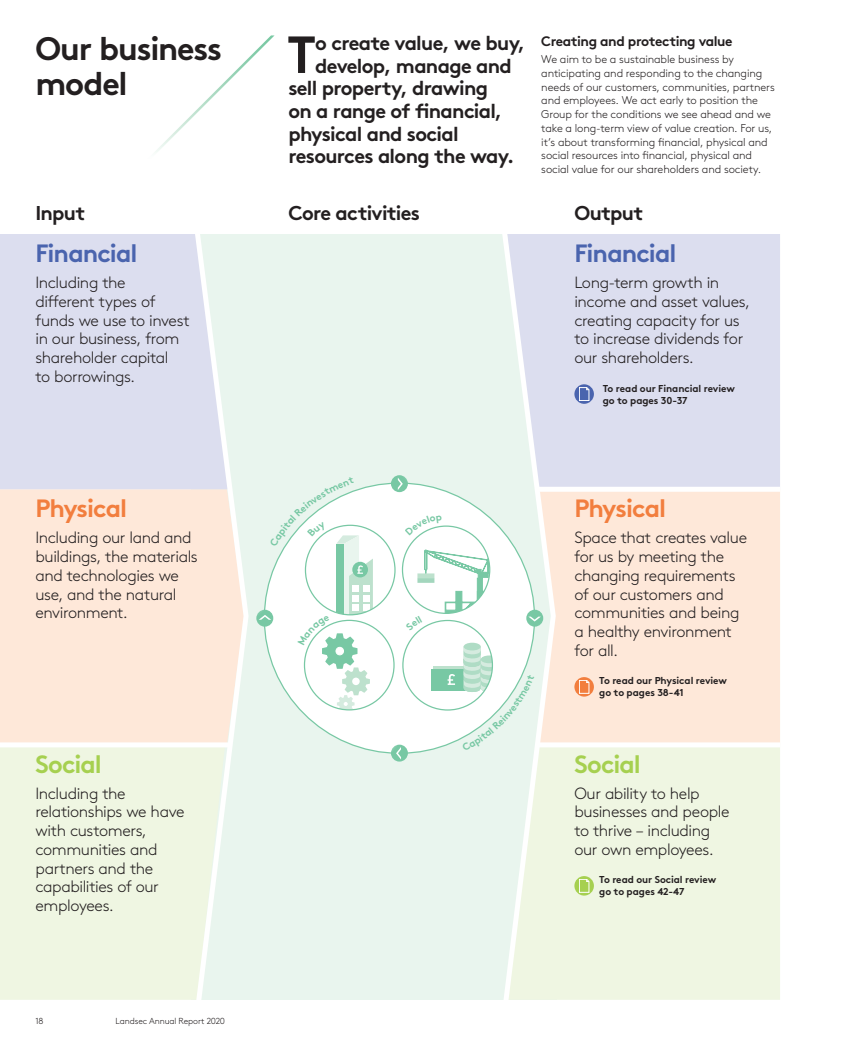
<style>
.page{position:relative;width:851px;height:1053px;background:#fff}
.page>*{position:absolute;margin:0;border:0;box-sizing:border-box;transform-origin:0 0}
._04_Standfirst_Drop{font:700 52.12px "Brown Std";color:#231f20}
._02_Page_header{font:700 32.5px/35px "Brown Std";letter-spacing:-.035em;color:#231f20}
._20_Business_model_h{font:700 25px "Brown Std";letter-spacing:-.035em;color:#4a64ae}
._20_Business_model_h-2{font:700 25px "Brown Std";letter-spacing:-.04em;color:#f27e3e}
._20_Business_model_h-3{font:700 25px "Brown Std";letter-spacing:-.035em;color:#a6d050}
._04_Standfirst_Drop-2{font:700 20px "Brown Std";letter-spacing:-.03em;color:#231f20}
._11_Stat_1_header{font:700 20px "Brown Std";letter-spacing:-.035em;color:#231f20}
._21_Business_model_t{font:300 16.25px/18.8px "Brown Std";letter-spacing:-.025em;color:#231f20}
._11_Subhead_2{font:700 13.75px "Brown Std";letter-spacing:-.03em;color:#231f20}
._01_Body_copy{font:300 11.25px/13.8px "Brown Std";letter-spacing:-.01em;color:#231f20}
._18_Read_more{font:700 10px/11.9px "Brown Std";letter-spacing:-.005em;color:#231f20}
.t1{font:300 8.75px "Brown Std";letter-spacing:-.01em;color:#231f20}
</style>
<div class="page">
<div style="left:191px;top:234px;width:365px;height:765px;background:#e9f5ee"></div>
<div style="left:0;top:747px;width:191px;height:252px;background:#eff6e2"></div>
<div style="left:0;top:489px;width:191px;height:253px;background:#fee8d9"></div>
<div style="left:0;top:234px;width:191px;height:255px;background:#dcdeef"></div>
<div style="left:558px;top:492px;width:222px;height:250px;background:#fee8d9"></div>
<div style="left:558px;top:234px;width:222px;height:252px;background:#dcdeef"></div>
<div style="left:558px;top:747px;width:222px;height:252px;background:#eff6e2"></div>
<svg style="left:155px;top:35px;width:119px;height:117px"></svg>
<svg style="left:574px;top:384px;width:20px;height:20px"></svg>
<svg style="left:579px;top:387px;width:10px;height:14px"></svg>
<svg style="left:574px;top:677px;width:20px;height:19px"></svg>
<svg style="left:579px;top:680px;width:10px;height:13px"></svg>
<svg style="left:574px;top:876px;width:20px;height:19px"></svg>
<svg style="left:579px;top:879px;width:10px;height:13px"></svg>
<div style="left:264px;top:483px;width:270px;height:270px;background:#fff;border-radius:50%"></div>
<div style="left:433px;top:666px;width:41px;height:21px;background:#bde1cd"></div>
<div style="left:430px;top:669px;width:42px;height:21px;background:#78c8a4"></div>
<svg style="left:447px;top:674px;width:8px;height:11px"></svg>
<svg style="left:463px;top:642px;width:17px;height:8px"></svg>
<svg style="left:256px;top:609px;width:17px;height:17px"></svg>
<div style="left:391px;top:475px;width:17px;height:17px;background:#78c8a4;border-radius:50%"></div>
<svg style="left:398px;top:478px;width:5px;height:12px"></svg>
<div style="left:391px;top:744px;width:17px;height:17px;background:#78c8a4;border-radius:50%"></div>
<svg style="left:396px;top:747px;width:5px;height:12px"></svg>
<svg style="left:191px;top:234px;width:60px;height:766px"></svg>
<svg style="left:498px;top:234px;width:60px;height:766px"></svg>
<div style="left:0;top:742px;width:230px;height:5px;background:#fff"></div>
<div style="left:536px;top:486px;width:244px;height:5px;background:#fff"></div>
<div style="left:536px;top:742px;width:244px;height:5px;background:#fff"></div>
<svg style="left:405px;top:549px;width:84px;height:81px"></svg>
<svg style="left:419px;top:525px;width:23px;height:10px"></svg>
<svg style="left:461px;top:646px;width:73px;height:105px"></svg>
<svg style="left:259px;top:485px;width:114px;height:224px"></svg>
<p class="_02_Page_header" style="left:35px;top:31px;width:188px">Our business model</p>
<p class="_04_Standfirst_Drop" style="left:287px;top:23px;width:30px">T</p>
<p class="_04_Standfirst_Drop-2" style="left:315px;top:31px;width:211px">o create value, we buy,</p>
<p class="_04_Standfirst_Drop-2" style="left:315px;top:54px;width:198px">develop, manage and</p>
<p class="_04_Standfirst_Drop-2" style="left:288px;top:76px;width:201px">sell property, drawing</p>
<p class="_04_Standfirst_Drop-2" style="left:288px;top:99px;width:215px">on a range of financial,</p>
<p class="_04_Standfirst_Drop-2" style="left:288px;top:121px;width:172px">physical and social</p>
<p class="_04_Standfirst_Drop-2" style="left:288px;top:144px;width:227px">resources along the way.</p>
<p class="_11_Subhead_2" style="left:541px;top:33px;width:193px">Creating and protecting value</p>
<p class="_01_Body_copy" style="left:541px;top:52px;width:235px">We aim to be a sustainable business by anticipating and responding to the changing needs of our customers, communities, partners and employees. We act early to position the Group for the conditions we see ahead and we take a long-term view of value creation. For us, it’s about transforming financial, physical and social resources into financial, physical and social value for our shareholders and society.</p>
<p class="_11_Stat_1_header" style="left:35px;top:200px;width:51px">Input</p>
<p class="_11_Stat_1_header" style="left:288px;top:200px;width:133px">Core activities</p>
<p class="_11_Stat_1_header" style="left:574px;top:200px;width:70px">Output</p>
<p class="_20_Business_model_h" style="left:35px;top:238px;width:103px">Financial</p>
<p class="_21_Business_model_t" style="left:35px;top:273px;width:156px">Including the<br>different types of funds we use to invest in our business, from shareholder capital<br>to borrowings.</p>
<p class="_20_Business_model_h" style="left:574px;top:238px;width:103px">Financial</p>
<p class="_21_Business_model_t" style="left:574px;top:273px;width:177px">Long-term growth in income and asset values, creating capacity for us to increase dividends for our shareholders.</p>
<p class="_18_Read_more" style="left:602px;top:382px;width:133px">To read our Financial review go to pages 30-37</p>
<p class="_20_Business_model_h-2" style="left:35px;top:493px;width:93px">Physical</p>
<p class="_21_Business_model_t" style="left:35px;top:528px;width:164px">Including our land and buildings, the materials and technologies we use, and the natural environment.</p>
<p class="_20_Business_model_h-3" style="left:35px;top:748px;width:68px">Social</p>
<p class="_21_Business_model_t" style="left:35px;top:783px;width:151px">Including the relationships we have with customers, communities and partners and the capabilities of our employees.</p>
<p class="t1" style="left:35px;top:1016px;width:9px">18</p>
<p class="t1" style="left:116px;top:1016px;width:111px">Landsec Annual Report 2020</p>
<p class="_20_Business_model_h-2" style="left:574px;top:493px;width:93px">Physical</p>
<p class="_21_Business_model_t" style="left:574px;top:528px;width:174px">Space that creates value for us by meeting the changing requirements of our customers and communities and being a healthy environment for all.</p>
<p class="_18_Read_more" style="left:599px;top:675px;width:129px">To read our Physical review go to pages 38-41</p>
<p class="_20_Business_model_h-3" style="left:574px;top:748px;width:68px">Social</p>
<p class="_21_Business_model_t" style="left:574px;top:783px;width:157px">Our ability to help businesses and people to thrive – including our own employees.</p>
<p class="_18_Read_more" style="left:599px;top:873px;width:118px">To read our Social review go to pages 42-47</p>
</div>
